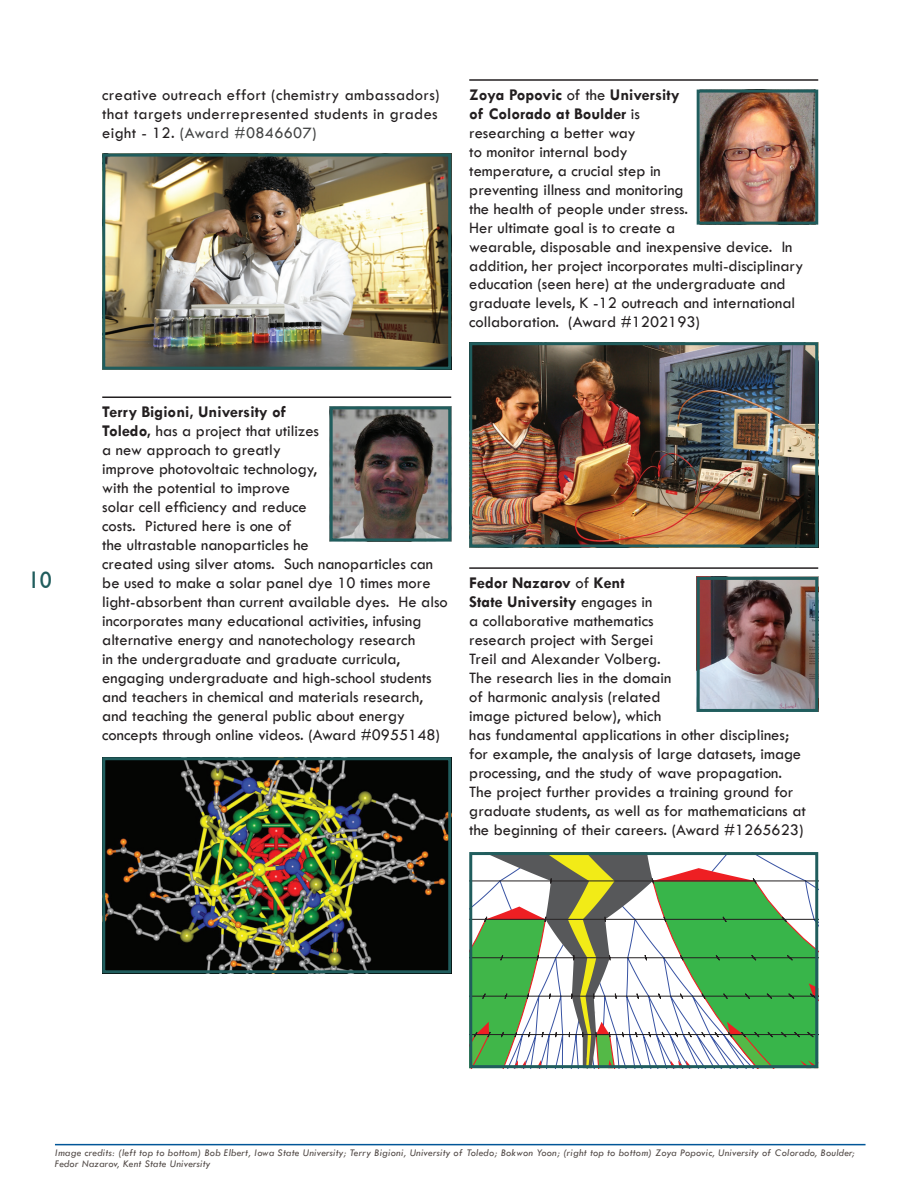
<style>
.page{position:relative;width:919px;height:1189px;background:#fff}
.page>*{position:absolute;margin:0;border:0;box-sizing:border-box;transform-origin:0 0}
.t1{font:24px "Gill Sans";color:#205d5d}
.t2{font:16.5px/19px "Tw Cen";color:#231f20}
.t3{font:700 16.5px "Tw Cen";color:#231f20}
.t4{font:16.5px "Tw Cen";letter-spacing:.02em;color:#231f20}
.t5{font:16.5px "Tw Cen";letter-spacing:.02em;color:#434444}
.t6{font:italic 10.5px/10.5px "Tw Cen";letter-spacing:.02em;color:#524a47}
.s1{font-weight:400}
.s2{color:#231f20}
.s3{font-weight:700}
</style>
<div class="page">
<hr style="left:102px;top:396px;width:349px;height:2px;background:#231f20">
<hr style="left:469px;top:79px;width:349px;height:2px;background:#231f20">
<hr style="left:469px;top:567px;width:349px;height:2px;background:#231f20">
<img style="left:106px;top:158px;width:341px;height:208px">
<div style="left:102px;top:154px;width:349px;height:216px;border:3px solid #205d5d"></div>
<img style="left:333px;top:410px;width:114px;height:127px">
<div style="left:329px;top:406px;width:122px;height:135px;border:3px solid #205d5d"></div>
<img style="left:700px;top:94px;width:114px;height:127px">
<div style="left:696px;top:90px;width:122px;height:135px;border:3px solid #205d5d"></div>
<img style="left:106px;top:761px;width:341px;height:208px">
<div style="left:102px;top:757px;width:349px;height:216px;border:3px solid #205d5d"></div>
<img style="left:473px;top:346px;width:341px;height:197px">
<div style="left:469px;top:342px;width:349px;height:205px;border:3px solid #205d5d"></div>
<img style="left:700px;top:581px;width:114px;height:127px">
<div style="left:696px;top:577px;width:122px;height:135px;border:3px solid #205d5d"></div>
<svg style="left:473px;top:856px;width:341px;height:208px"></svg>
<div style="left:469px;top:852px;width:349px;height:216px;border:3px solid #205d5d"></div>
<hr style="left:55px;top:1143px;width:810px;height:2px;background:#015698">
<p class="t1" style="left:28px;top:565px;width:25px">10</p>
<p class="t4" style="left:102px;top:84px;width:339px">creative outreach effort (chemistry ambassadors)</p>
<p class="t3" style="left:469px;top:84px;width:212px">Zoya Popovic <span class="s1">of the</span> University</p>
<p class="t4" style="left:102px;top:103px;width:337px">that targets underrepresented students in grades</p>
<p class="t3" style="left:469px;top:103px;width:172px">of Colorado at Boulder <span class="s1">is</span></p>
<p class="t5" style="left:102px;top:122px;width:216px"><span class="s2">eight - 12.</span> (Award #0846607)</p>
<p class="t2" style="left:469px;top:123px;width:335px">researching a better way<br>to monitor internal body<br>temperature, a crucial step in<br>preventing illness and monitoring<br>the health of people under stress.<br>Her ultimate goal is to create a<br>wearable, disposable and inexpensive device. In addition, her project incorporates multi-disciplinary education (seen here) at the undergraduate and graduate levels, K -12 outreach and international collaboration. (Award #1202193)</p>
<p class="t2" style="left:102px;top:402px;width:332px"><span class="s3">Terry Bigioni, University of<br>Toledo,</span> has a project that utilizes<br>a new approach to greatly<br>improve photovoltaic technology,<br>with the potential to improve<br>solar cell efficiency and reduce<br>costs. Pictured here is one of<br>the ultrastable nanoparticles he<br>created using silver atoms. Such nanoparticles can be used to make a solar panel dye 10 times more</p>
<p class="t3" style="left:469px;top:572px;width:157px">Fedor Nazarov <span class="s1">of</span> Kent</p>
<p class="t2" style="left:102px;top:592px;width:347px">light-absorbent than current available dyes. He also</p>
<p class="t3" style="left:469px;top:591px;width:185px">State University <span class="s1">engages in</span></p>
<p class="t2" style="left:102px;top:611px;width:321px">incorporates many educational activities, infusing</p>
<p class="t2" style="left:469px;top:611px;width:186px">a collaborative mathematics</p>
<p class="t2" style="left:102px;top:630px;width:314px">alternative energy and nanotechology research</p>
<p class="t2" style="left:469px;top:630px;width:186px">research project with Sergei</p>
<p class="t2" style="left:102px;top:649px;width:299px">in the undergraduate and graduate curricula,</p>
<p class="t2" style="left:469px;top:649px;width:193px">Treil and Alexander Volberg.</p>
<p class="t2" style="left:102px;top:668px;width:331px">engaging undergraduate and high-school students</p>
<p class="t2" style="left:469px;top:668px;width:203px">The research lies in the domain</p>
<p class="t2" style="left:102px;top:687px;width:322px">and teachers in chemical and materials research,</p>
<p class="t2" style="left:469px;top:687px;width:193px">of harmonic analysis (related</p>
<p class="t2" style="left:102px;top:706px;width:304px">and teaching the general public about energy</p>
<p class="t2" style="left:469px;top:706px;width:193px">image pictured below), which</p>
<p class="t2" style="left:102px;top:724px;width:339px">concepts through online videos. (Award #0955148)</p>
<p class="t2" style="left:469px;top:724px;width:338px">has fundamental applications in other disciplines; for example, the analysis of large datasets, image processing, and the study of wave propagation.<br>The project further provides a training ground for graduate students, as well as for mathematicians at the beginning of their careers. (Award #1265623)</p>
<p class="t6" style="left:55px;top:1147px;width:801px">Image credits: (left top to bottom) Bob Elbert, Iowa State University; Terry Bigioni, University of Toledo; Bokwon Yoon; (right top to bottom) Zoya Popovic, University of Colorado, Boulder;<br>Fedor Nazarov, Kent State University</p>
</div>
